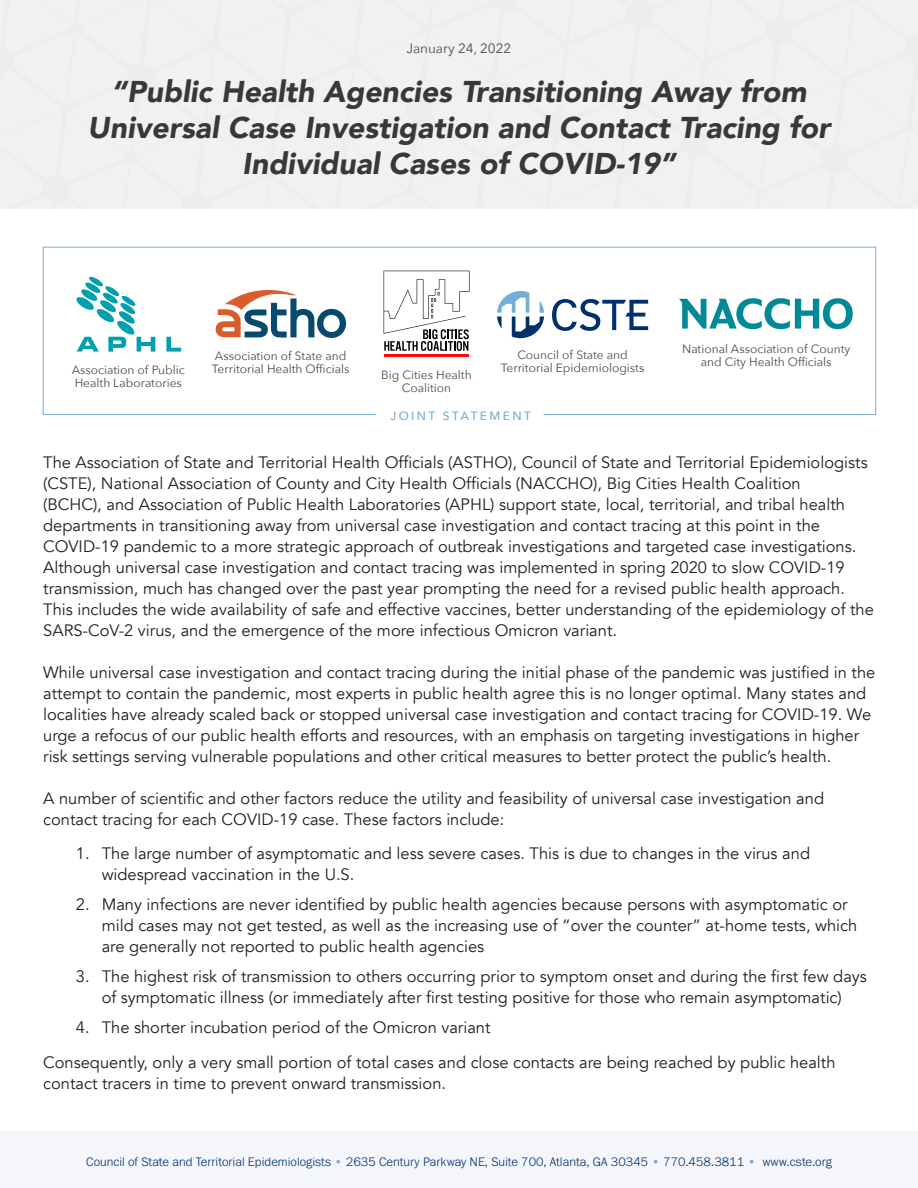
<style>
.page{position:relative;width:918px;height:1188px;background:#fff}
.page>*{position:absolute;margin:0;border:0;box-sizing:border-box;transform-origin:0 0}
.t1{font:italic 900 30px/36px "Avenir";color:#383839;text-align:center}
.t2{font:16.5px/21px "Avenir";color:#231f20}
.t3{font:13.5px "Avenir Next";color:#4b4c4d}
.t4{font:300 12.75px "Franklin Gothic URW";color:#00306d}
.t5{font:12px/13.5px "Avenir Next";color:#4b4c4d;text-align:center}
.t6{font:500 12px "Avenir Next";letter-spacing:.2em;color:#73aed4}
.s1{color:#73aed4}
</style>
<div class="page">
<div style="left:0;top:1130px;width:918px;height:58px;background:#f4f6fb"></div>
<svg style="left:43px;top:247px;width:833px;height:168px"></svg>
<div style="left:0;top:0;width:918px;height:209px;background:#f0f1f2"></div>
<p class="t3" style="left:407px;top:36px;width:106px">January 24, 2022</p>
<h1 class="t1" style="left:88px;top:74px;width:744px">“Public Health Agencies Transitioning Away from<br>Universal Case Investigation and Contact Tracing for<br>Individual Cases of COVID-19”</h1>
<p class="t5" style="left:72px;top:362px;width:114px;text-align:left">Association of Public<br>Health Laboratories</p>
<p class="t5" style="left:212px;top:349px;width:139px;text-align:left">Association of State and<br>Territorial Health Officials</p>
<p class="t5" style="left:501px;top:347px;width:145px">Council of State and<br>Territorial Epidemiologists</p>
<p class="t5" style="left:682px;top:341px;width:170px">National Association of County and City Health Officials</p>
<p class="t5" style="left:381px;top:368px;width:92px">Big Cities Health<br>Coalition</p>
<p class="t6" style="left:390px;top:405px;width:142px">JOINT STATEMENT</p>
<p class="t2" style="left:43px;top:452px;width:832px">The Association of State and Territorial Health Officials (ASTHO), Council of State and Territorial Epidemiologists (CSTE), National Association of County and City Health Officials (NACCHO), Big Cities Health Coalition<br>(BCHC), and Association of Public Health Laboratories (APHL) support state, local, territorial, and tribal health departments in transitioning away from universal case investigation and contact tracing at this point in the COVID-19 pandemic to a more strategic approach of outbreak investigations and targeted case investigations.<br>Although universal case investigation and contact tracing was implemented in spring 2020 to slow COVID-19 transmission, much has changed over the past year prompting the need for a revised public health approach.<br>This includes the wide availability of safe and effective vaccines, better understanding of the epidemiology of the SARS-CoV-2 virus, and the emergence of the more infectious Omicron variant.</p>
<p class="t2" style="left:43px;top:662px;width:834px">While universal case investigation and contact tracing during the initial phase of the pandemic was justified in the attempt to contain the pandemic, most experts in public health agree this is no longer optimal. Many states and localities have already scaled back or stopped universal case investigation and contact tracing for COVID-19. We urge a refocus of our public health efforts and resources, with an emphasis on targeting investigations in higher risk settings serving vulnerable populations and other critical measures to better protect the public’s health.</p>
<p class="t2" style="left:43px;top:788px;width:782px">A number of scientific and other factors reduce the utility and feasibility of universal case investigation and contact tracing for each COVID-19 case. These factors include:</p>
<p class="t2" style="left:102px;top:843px;width:710px;text-indent:-26px">1. The large number of asymptomatic and less severe cases. This is due to changes in the virus and widespread vaccination in the U.S.</p>
<p class="t2" style="left:102px;top:894px;width:757px;text-indent:-26px">2. Many infections are never identified by public health agencies because persons with asymptomatic or mild cases may not get tested, as well as the increasing use of “over the counter” at-home tests, which are generally not reported to public health agencies</p>
<p class="t2" style="left:76px;top:966px;width:793px;text-align:center">3. The highest risk of transmission to others occurring prior to symptom onset and during the first few days of symptomatic illness (or immediately after first testing positive for those who remain asymptomatic)</p>
<p class="t2" style="left:43px;top:1011px;width:794px;line-height:34.5px;text-indent:33px">4. The shorter incubation period of the Omicron variant<br>Consequently, only a very small portion of total cases and close contacts are being reached by public health</p>
<p class="t2" style="left:43px;top:1073px;width:404px">contact tracers in time to prevent onward transmission.</p>
<p class="t4" style="left:86px;top:1153px;width:747px">Council of State and Territorial Epidemiologists <span class="s1">•</span> 2635 Century Parkway NE, Suite 700, Atlanta, GA 30345 <span class="s1">•</span> 770.458.3811 <span class="s1">•</span> www.cste.org</p>
</div>
